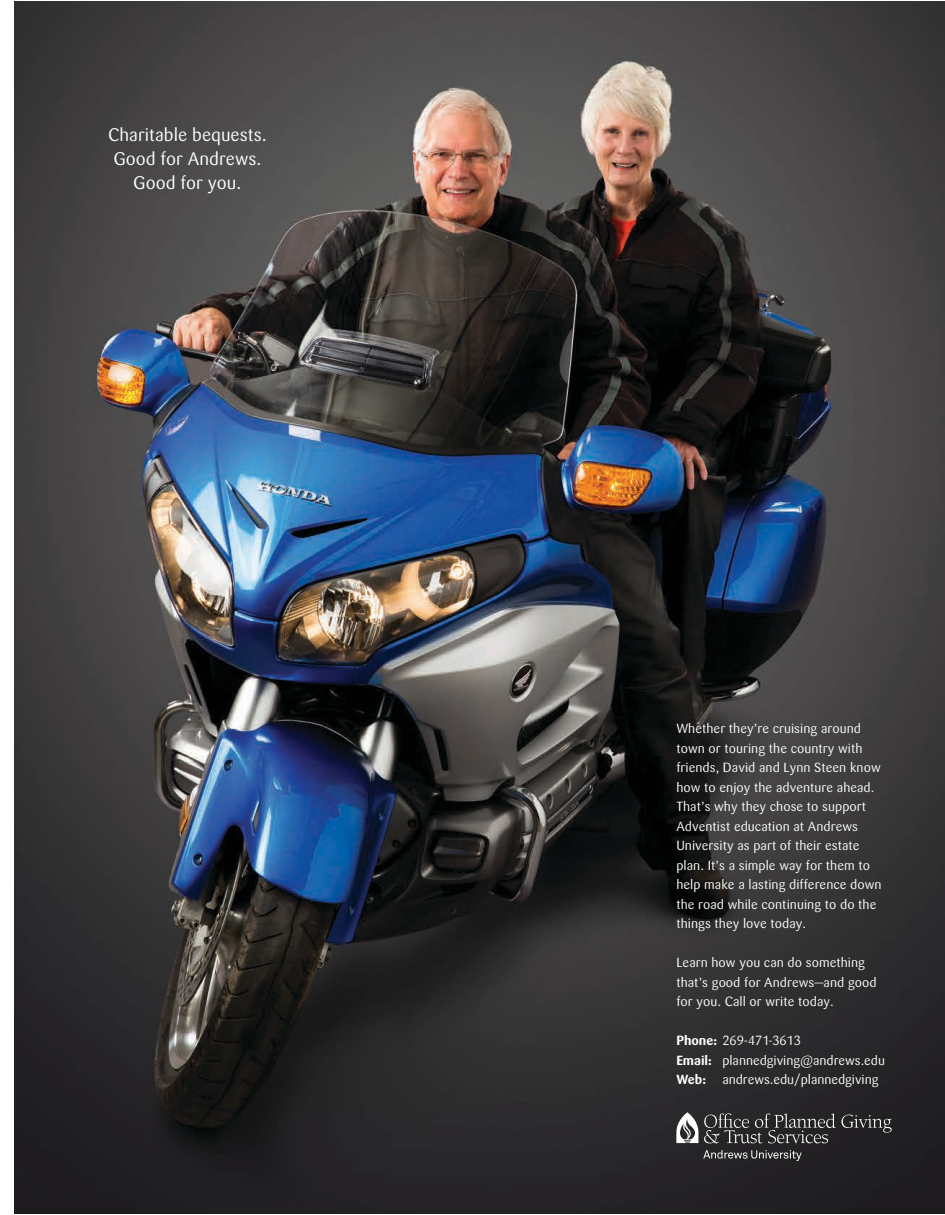
<style>
.page{position:relative;width:945px;height:1215px;background:#fff}
.page>*{position:absolute;margin:0;border:0;box-sizing:border-box;transform-origin:0 0}
.t1{font:18px/24px "Sari";color:#fff;text-align:center}
.t2{font:13.2px/19.5px "Sari";letter-spacing:.005em;color:#fff}
.t3{font:13.2px "Sari Regular Caps";letter-spacing:-.005em;color:#fff}
.s1{font-family:"Sari";font-weight:700}
.s2{font-weight:700}
</style>
<div class="page">
<img style="left:14px;top:2px;width:931px;height:1211px">
<svg style="left:676px;top:1112px;width:22px;height:31px"></svg>
<svg style="left:703px;top:1150px;width:99px;height:11px"></svg>
<svg style="left:704px;top:1113px;width:188px;height:30px;background:#434143"></svg>
<h1 class="t1" style="left:108px;top:123px;width:160px">Charitable bequests.<br>Good for Andrews.<br>Good for you.</h1>
<p class="t2" style="left:676px;top:719px;width:207px">Whether they’re cruising around town or touring the country with friends, David and Lynn Steen know how to enjoy the adventure ahead.<br>That’s why they chose to support<br>Adventist education at Andrews<br>University as part of their estate plan. It’s a simple way for them to help make a lasting difference down the road while continuing to do the things they love today.</p>
<p class="t2" style="left:676px;top:953px;width:202px">Learn how you can do something that’s good for Andrews—and good for you. Call or write today.</p>
<p class="t3" style="left:676px;top:1033px;width:126px"><span class="s1">Phone:</span> 269-471-3613</p>
<p class="t2" style="left:676px;top:1050px;width:210px"><span class="s2">Email:</span> plannedgiving@andrews.edu<br><span class="s2">Web:</span> andrews.edu/plannedgiving</p>
</div>
